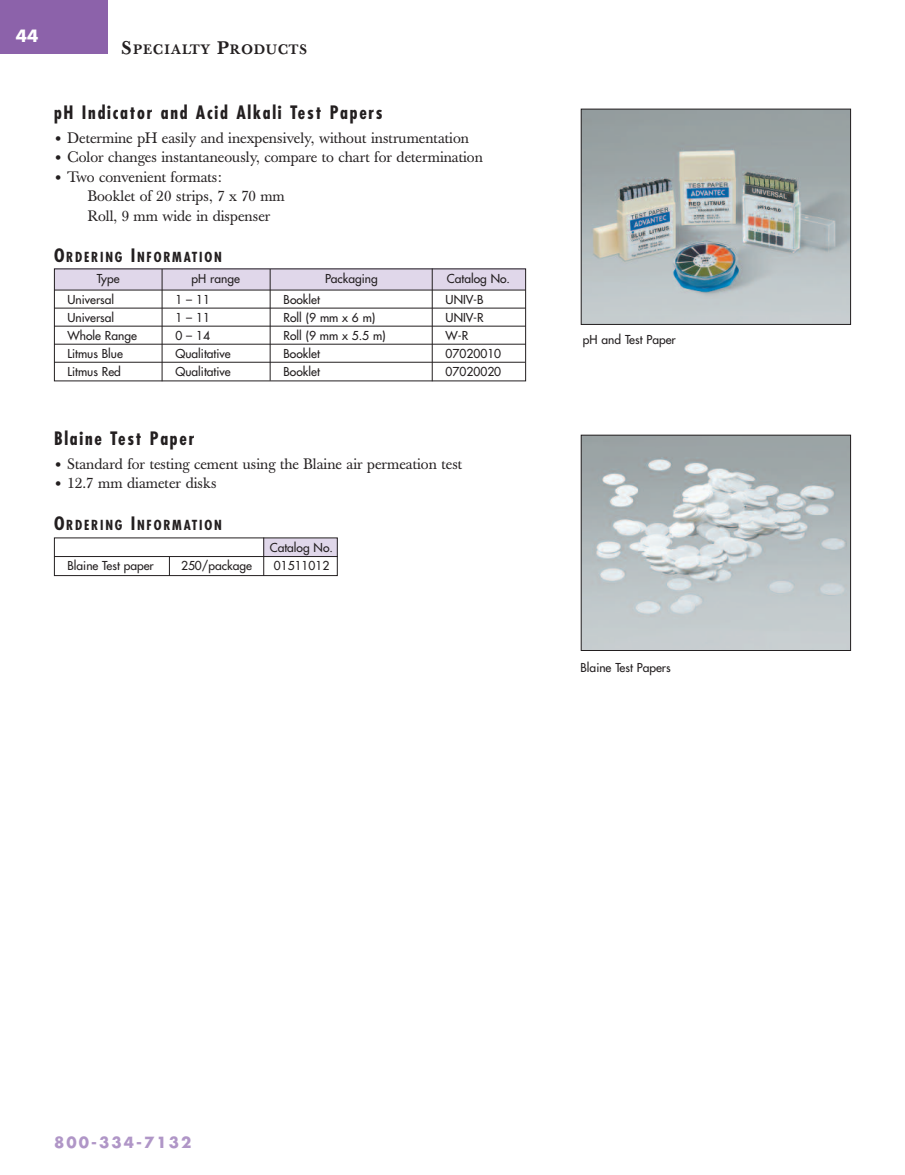
<style>
.page{position:relative;width:905px;height:1175px;background:#fff}
.page>*{position:absolute;margin:0;border:0;box-sizing:border-box;transform-origin:0 0}
.t1{font:700 condensed 18px "Futura";letter-spacing:.1em;color:#231f20}
.t2{font:700 16.5px "Futura";color:#fff}
.t3{font:15px/19.5px "Baskerville";color:#231f20}
.t4{font:700 15px "Futura";letter-spacing:.135em;color:#b096c7}
.t5{font:700 condensed 13.5px "Futura";letter-spacing:.13em;color:#231f20}
.t6{font:500 13.5px "Baskerville";letter-spacing:.085em;color:#231f20}
.t7{font:12px "Futura";color:#231f20}
.s1{font-size:18px}
.s2{font-family:"Futura";font-weight:700;font-size:12px}
</style>
<div class="page">
<div style="left:263px;top:538px;width:75px;height:18px;background:#e0d7ea"></div>
<div style="left:54px;top:537px;width:284px;height:39px;border:1px solid #231f20"></div>
<hr style="left:54px;top:556px;width:284px;height:1px;background:#231f20">
<svg style="left:169px;top:557px;width:1px;height:19px"></svg>
<hr style="left:263px;top:537px;width:1px;height:39px;background:#231f20">
<div style="left:54px;top:269px;width:471px;height:21px;background:#e0d7ea"></div>
<div style="left:0;top:0;width:108px;height:54px;background:#8c62aa"></div>
<hr style="left:54px;top:290px;width:471px;height:1px;background:#231f20">
<hr style="left:54px;top:308px;width:471px;height:1px;background:#231f20">
<hr style="left:54px;top:326px;width:471px;height:1px;background:#231f20">
<hr style="left:54px;top:344px;width:471px;height:1px;background:#231f20">
<hr style="left:54px;top:362px;width:471px;height:1px;background:#231f20">
<hr style="left:162px;top:269px;width:1px;height:112px;background:#231f20">
<hr style="left:270px;top:269px;width:1px;height:111px;background:#231f20">
<hr style="left:432px;top:268px;width:1px;height:113px;background:#231f20">
<img style="left:582px;top:111px;width:266px;height:212px">
<div style="left:580px;top:109px;width:270px;height:216px;border:1px solid #231f20"></div>
<img style="left:582px;top:437px;width:266px;height:212px">
<div style="left:580px;top:435px;width:270px;height:216px;border:1px solid #231f20"></div>
<h2 class="t2" style="left:16px;top:28px;width:24px">44</h2>
<p class="t6" style="left:122px;top:45px;width:187px"><span class="s1">S</span>PECIALTY <span class="s1">P</span>RODUCTS</p>
<h1 class="t1" style="left:54px;top:104px;width:330px">pH Indicator and Acid Alkali Test Papers</h1>
<p class="t3" style="left:54px;top:130px;width:416px"><span class="s2">•</span> Determine pH easily and inexpensively, without instrumentation</p>
<p class="t3" style="left:54px;top:149px;width:430px"><span class="s2">•</span> Color changes instantaneously, compare to chart for determination</p>
<p class="t3" style="left:88px;top:169px;width:198px;text-indent:-34px"><span class="s2">•</span> Two convenient formats:<br>Booklet of 20 strips, 7 x 70 mm<br>Roll, 9 mm wide in dispenser</p>
<p class="t5" style="left:54px;top:251px;width:169px"><span class="s1">O</span>RDERING <span class="s1">I</span>NFORMATION</p>
<p class="t7" style="left:97px;top:272px;width:24px">Type</p>
<p class="t7" style="left:191px;top:272px;width:50px">pH range</p>
<p class="t7" style="left:325px;top:272px;width:54px">Packaging</p>
<p class="t7" style="left:447px;top:272px;width:65px">Catalog No.</p>
<p class="t7" style="left:68px;top:293px;width:48px">Universal</p>
<p class="t7" style="left:175px;top:293px;width:36px">1 – 11</p>
<p class="t7" style="left:283px;top:293px;width:38px">Booklet</p>
<p class="t7" style="left:445px;top:293px;width:40px">UNIV-B</p>
<p class="t7" style="left:68px;top:311px;width:48px">Universal</p>
<p class="t7" style="left:175px;top:311px;width:36px">1 – 11</p>
<p class="t7" style="left:283px;top:311px;width:93px">Roll (9 mm x 6 m)</p>
<p class="t7" style="left:445px;top:311px;width:40px">UNIV-R</p>
<p class="t7" style="left:68px;top:329px;width:71px">Whole Range</p>
<p class="t7" style="left:175px;top:329px;width:36px">0 – 14</p>
<p class="t7" style="left:283px;top:329px;width:104px">Roll (9 mm x 5.5 m)</p>
<p class="t7" style="left:445px;top:329px;width:24px">W-R</p>
<p class="t7" style="left:68px;top:347px;width:57px">Litmus Blue</p>
<p class="t7" style="left:175px;top:347px;width:57px">Qualitative</p>
<p class="t7" style="left:283px;top:347px;width:38px">Booklet</p>
<p class="t7" style="left:445px;top:347px;width:57px">07020010</p>
<p class="t7" style="left:68px;top:365px;width:55px">Litmus Red</p>
<p class="t7" style="left:175px;top:365px;width:57px">Qualitative</p>
<p class="t7" style="left:283px;top:365px;width:38px">Booklet</p>
<p class="t7" style="left:445px;top:365px;width:57px">07020020</p>
<h1 class="t1" style="left:54px;top:430px;width:142px">Blaine Test Paper</h1>
<p class="t3" style="left:54px;top:456px;width:410px"><span class="s2">•</span> Standard for testing cement using the Blaine air permeation test</p>
<p class="t3" style="left:54px;top:475px;width:164px"><span class="s2">•</span> 12.7 mm diameter disks</p>
<p class="t5" style="left:54px;top:519px;width:169px"><span class="s1">O</span>RDERING <span class="s1">I</span>NFORMATION</p>
<p class="t7" style="left:270px;top:542px;width:65px">Catalog No.</p>
<p class="t7" style="left:68px;top:560px;width:88px">Blaine Test paper</p>
<p class="t7" style="left:181px;top:560px;width:72px">250/package</p>
<p class="t7" style="left:274px;top:560px;width:57px">01511012</p>
<p class="t7" style="left:583px;top:333px;width:94px">pH and Test Paper</p>
<p class="t7" style="left:580px;top:661px;width:92px">Blaine Test Papers</p>
<p class="t4" style="left:54px;top:1135px;width:139px">800-334-7132</p>
</div>
